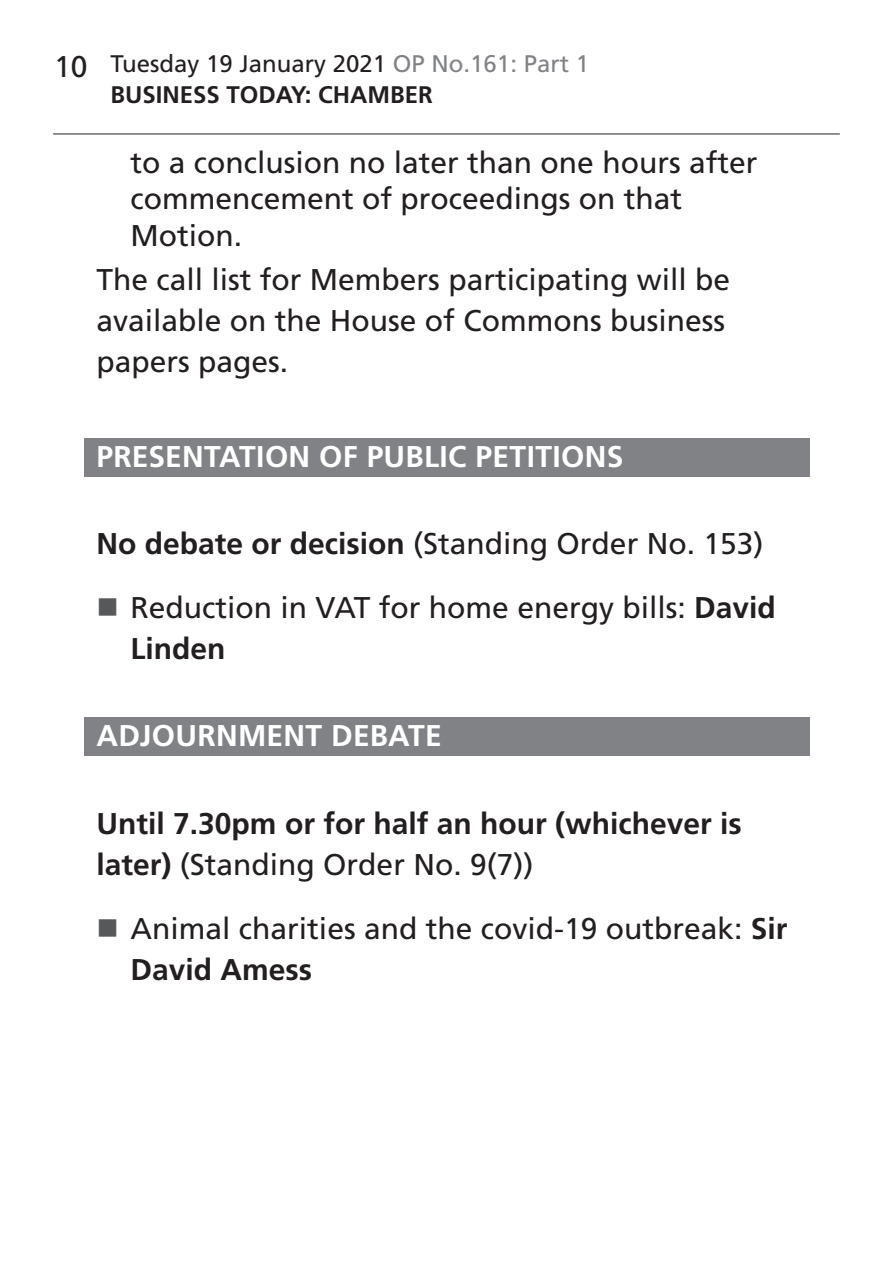
<style>
.page{position:relative;width:893px;height:1263px;background:#fff}
.page>*{position:absolute;margin:0;border:0;box-sizing:border-box;transform-origin:0 0}
.t1{font:30px/41px "Frutiger LT Std";color:#231f20}
.t2{font:700 30px/41px "Frutiger LT Std";color:#231f20}
.t3{font:700 30px "Frutiger LT Std";letter-spacing:.01em;color:#fff}
.t4{font:24px/31.2px "Frutiger LT Std";color:#231f20}
.t5{font:700 24px "Frutiger LT Std";color:#231f20}
.s1{font-size:30px}
.s2{color:#808285}
.s3{font-weight:700}
.s4{font-weight:400}
</style>
<div class="page">
<hr style="left:53px;top:134px;width:787px;height:1px;background:#231f20">
<div style="left:84px;top:438px;width:725px;height:38px;background:#808285"></div>
<div style="left:84px;top:717px;width:725px;height:39px;background:#808285"></div>
<p class="t4" style="left:111px;top:48px;width:480px;text-indent:-57px"><span class="s1">10</span> Tuesday 19 January 2021 <span class="s2">OP No.161: Part 1<br></span><span class="s3">Business</span></p>
<p class="t5" style="left:227px;top:81px;width:49px">Today</p>
<p class="t5" style="left:305px;top:81px;width:46px">: Chamber</p>
<p class="t1" style="left:131px;top:144px;width:628px;line-height:36.6px">to a conclusion no later than one hours after commencement of proceedings on that<br>Motion.</p>
<p class="t1" style="left:97px;top:259px;width:635px">The call list for Members participating will be available on the House of Commons business papers pages.</p>
<p class="t3" style="left:97px;top:439px;width:528px">PRESENTATION OF PUBLIC PETITIONS</p>
<p class="t1" style="left:131px;top:512px;width:647px;line-height:64.1px;text-indent:-34px"><span class="s3">No debate or decision</span> (Standing Order No. 153)<br>Reduction in VAT for home energy bills: <span class="s3">David</span></p>
<p class="t2" style="left:131px;top:628px;width:97px">Linden</p>
<p class="t3" style="left:97px;top:718px;width:347px">ADJOURNMENT DEBATE</p>
<p class="t2" style="left:97px;top:803px;width:647px">Until 7.30pm or for half an hour (whichever is later) <span class="s4">(Standing Order No. 9(7))</span></p>
<p class="t1" style="left:131px;top:908px;width:658px">Animal charities and the covid-19 outbreak: <span class="s3">Sir<br>David Amess</span></p>
</div>
